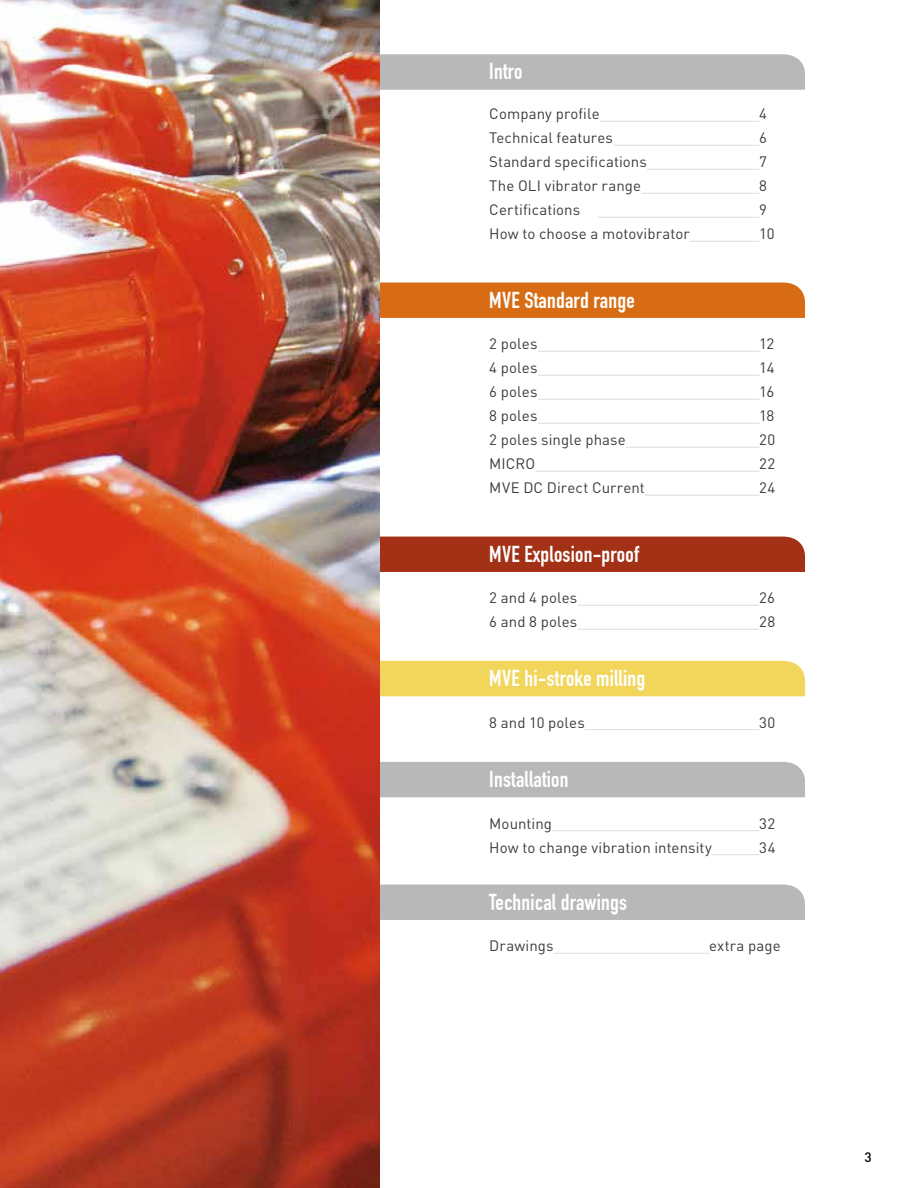
<style>
.page{position:relative;width:918px;height:1188px;background:#fff}
.page>*{position:absolute;margin:0;border:0;box-sizing:border-box;transform-origin:0 0}
.t1{font:22.5px "DIN Engschrift";letter-spacing:.01em;color:#fff}
.t2{font:15px "DIN Pro";letter-spacing:.005em;color:#3c3c3b}
.t3{font:500 13.5px "DIN Pro";color:#000}
</style>
<div class="page">
<div style="left:379px;top:54px;width:426px;height:36px;background:#b9b8b8"></div>
<div style="left:379px;top:282px;width:426px;height:36px;background:#d76c14"></div>
<div style="left:379px;top:537px;width:426px;height:35px;background:#a23116"></div>
<div style="left:379px;top:661px;width:426px;height:35px;background:#f2d65c"></div>
<div style="left:379px;top:762px;width:426px;height:35px;background:#b9b8b8"></div>
<div style="left:379px;top:885px;width:426px;height:35px;background:#b9b8b8"></div>
<hr style="left:600px;top:121px;width:159px;height:1px;background:#dedede">
<hr style="left:613px;top:145px;width:146px;height:1px;background:#dedede">
<hr style="left:647px;top:169px;width:112px;height:1px;background:#dedede">
<hr style="left:641px;top:193px;width:118px;height:1px;background:#dedede">
<hr style="left:597px;top:217px;width:162px;height:1px;background:#dedede">
<hr style="left:690px;top:241px;width:69px;height:1px;background:#dedede">
<hr style="left:537px;top:351px;width:222px;height:1px;background:#dedede">
<hr style="left:537px;top:375px;width:222px;height:1px;background:#dedede">
<hr style="left:537px;top:399px;width:222px;height:1px;background:#dedede">
<hr style="left:537px;top:423px;width:222px;height:1px;background:#dedede">
<hr style="left:626px;top:447px;width:133px;height:1px;background:#dedede">
<hr style="left:535px;top:471px;width:224px;height:1px;background:#dedede">
<hr style="left:645px;top:495px;width:114px;height:1px;background:#dedede">
<hr style="left:577px;top:605px;width:182px;height:1px;background:#dedede">
<hr style="left:577px;top:629px;width:182px;height:1px;background:#dedede">
<hr style="left:585px;top:729px;width:174px;height:1px;background:#dedede">
<hr style="left:552px;top:830px;width:207px;height:1px;background:#dedede">
<hr style="left:712px;top:854px;width:47px;height:1px;background:#dedede">
<hr style="left:554px;top:953px;width:155px;height:1px;background:#dedede">
<img style="left:0;top:0;width:379px;height:1188px">
<h1 class="t1" style="left:489px;top:58px;width:35px">Intro</h1>
<p class="t2" style="left:489px;top:104px;width:112px">Company profile</p>
<p class="t2" style="left:759px;top:104px;width:9px">4</p>
<p class="t2" style="left:489px;top:128px;width:125px">Technical features</p>
<p class="t2" style="left:759px;top:128px;width:9px">6</p>
<p class="t2" style="left:489px;top:152px;width:159px">Standard specifications</p>
<p class="t2" style="left:759px;top:152px;width:9px">7</p>
<p class="t2" style="left:489px;top:176px;width:153px">The OLI vibrator range</p>
<p class="t2" style="left:759px;top:176px;width:9px">8</p>
<p class="t2" style="left:489px;top:200px;width:92px">Certifications</p>
<p class="t2" style="left:759px;top:200px;width:9px">9</p>
<p class="t2" style="left:489px;top:224px;width:202px">How to choose a motovibrator</p>
<p class="t2" style="left:759px;top:224px;width:17px">10</p>
<h1 class="t1" style="left:489px;top:287px;width:147px">MVE Standard range</h1>
<p class="t2" style="left:489px;top:334px;width:50px">2 poles</p>
<p class="t2" style="left:759px;top:334px;width:17px">12</p>
<p class="t2" style="left:489px;top:358px;width:50px">4 poles</p>
<p class="t2" style="left:759px;top:358px;width:17px">14</p>
<p class="t2" style="left:489px;top:382px;width:50px">6 poles</p>
<p class="t2" style="left:759px;top:382px;width:17px">16</p>
<p class="t2" style="left:489px;top:406px;width:50px">8 poles</p>
<p class="t2" style="left:759px;top:406px;width:17px">18</p>
<p class="t2" style="left:489px;top:430px;width:138px">2 poles single phase</p>
<p class="t2" style="left:759px;top:430px;width:17px">20</p>
<p class="t2" style="left:489px;top:454px;width:47px">MICRO</p>
<p class="t2" style="left:759px;top:454px;width:17px">22</p>
<p class="t2" style="left:489px;top:478px;width:157px">MVE DC Direct Current</p>
<p class="t2" style="left:759px;top:478px;width:17px">24</p>
<h1 class="t1" style="left:489px;top:541px;width:151px">MVE Explosion-proof</h1>
<p class="t2" style="left:489px;top:588px;width:90px">2 and 4 poles</p>
<p class="t2" style="left:759px;top:588px;width:17px">26</p>
<p class="t2" style="left:489px;top:612px;width:90px">6 and 8 poles</p>
<p class="t2" style="left:759px;top:612px;width:18px">28</p>
<h1 class="t1" style="left:489px;top:665px;width:157px">MVE hi-stroke milling</h1>
<p class="t2" style="left:489px;top:712px;width:97px">8 and 10 poles</p>
<p class="t2" style="left:759px;top:712px;width:17px">30</p>
<h1 class="t1" style="left:489px;top:766px;width:81px">Installation</h1>
<p class="t2" style="left:489px;top:813px;width:64px">Mounting</p>
<p class="t2" style="left:759px;top:813px;width:17px">32</p>
<p class="t2" style="left:489px;top:837px;width:224px">How to change vibration intensity</p>
<p class="t2" style="left:759px;top:837px;width:18px">34</p>
<h1 class="t1" style="left:489px;top:889px;width:139px">Technical drawings</h1>
<p class="t2" style="left:489px;top:936px;width:66px">Drawings</p>
<p class="t2" style="left:709px;top:936px;width:73px">extra page</p>
<p class="t3" style="left:864px;top:1148px;width:9px">3</p>
</div>
